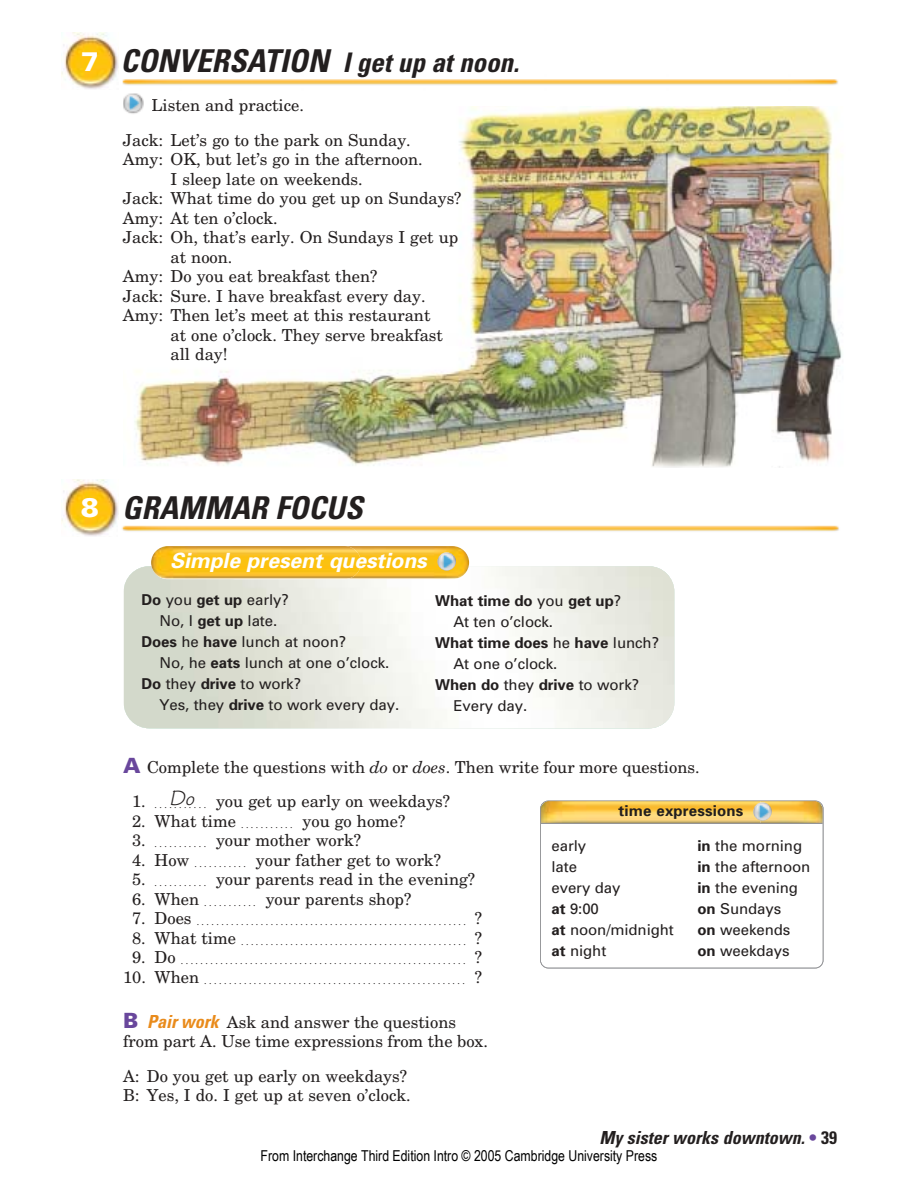
<style>
.page{position:relative;width:918px;height:1188px;background:#fff}
.page>*{position:absolute;margin:0;border:0;box-sizing:border-box;transform-origin:0 0}
.t1{font:italic 700 condensed 31.5px "Univers";color:#231f1f}
.t2{font:italic 700 condensed 27px "Univers";color:#231f1f}
.t3{font:italic 700 21px "Univers";color:#fff}
.t4{font:italic 21px "Blueprint";color:#231f1f}
.t5{font:italic 700 condensed 18px "Univers";color:#231f1f}
.t6{font:16.5px/34.5px "New Century Schlbk";color:#231f1f}
.t7{font:15px "Univers";letter-spacing:-.005em;color:#231f1f}
.t8{font:700 15px "Univers";letter-spacing:-.005em;color:#231f1f}
.t9{font:15px "Arial Narrow";color:#000}
.t10{font:9px "New Century Schlbk";color:#231f1f}
.s1{font-weight:900;font-style:normal;font-stretch:normal;color:#fff}
.s2{font-size:31.5px}
.s3{font-weight:900;font-style:normal;font-stretch:normal;font-size:27px;color:#fff}
.s4{font-weight:700}
.s5{font-weight:400}
.s6{font-family:"Univers";font-weight:900;font-size:21px;color:#69479c}
.s7{font-style:italic}
.s8{font-family:"Univers";font-weight:700;font-style:italic;font-stretch:condensed;font-size:18px;color:#e98b1b}
.s9{font-style:normal;color:#69479c}
.s10{font-style:normal}
</style>
<div class="page">
<img style="left:134px;top:107px;width:708px;height:360px">
<img style="left:62px;top:480px;width:56px;height:56px">
<img style="left:121px;top:525px;width:718px;height:6px">
<img style="left:62px;top:33px;width:56px;height:56px">
<img style="left:122px;top:79px;width:717px;height:6px">
<img style="left:123px;top:94px;width:29px;height:20px">
<img style="left:219px;top:546px;width:250px;height:33px;border-radius:16px">
<img style="left:151px;top:546px;width:210px;height:33px;border-radius:16px">
<img style="left:437px;top:552px;width:19px;height:19px;border-radius:50%">
<svg style="left:760px;top:803px;width:61px;height:20px"></svg>
<img style="left:541px;top:803px;width:219px;height:20px">
<div style="left:540px;top:800px;width:284px;height:169px;border:2px solid #939497;border-radius:8px"></div>
<hr style="left:541px;top:823px;width:282px;height:1px;background:#939497">
<img style="left:753px;top:802px;width:19px;height:19px;border-radius:50%">
<h2 class="t2" style="left:81px;top:53px;width:440px"><span class="s1">7</span> <span class="s2">CONVERSATION</span> I get up at noon.</h2>
<p class="t6" style="left:123px;top:90px;width:289px;text-indent:29px">Listen and practice.<br>Jack: Let’s go to the park on Sunday.</p>
<p class="t6" style="left:123px;top:144px;width:301px">Amy: OK, but let’s go in the afternoon.</p>
<p class="t6" style="left:171px;top:163px;width:194px">I sleep late on weekends.</p>
<p class="t6" style="left:123px;top:183px;width:340px">Jack: What time do you get up on Sundays?</p>
<p class="t6" style="left:123px;top:202px;width:156px">Amy: At ten o’clock.</p>
<p class="t6" style="left:123px;top:222px;width:337px">Jack: Oh, that’s early. On Sundays I get up</p>
<p class="t6" style="left:171px;top:241px;width:63px">at noon.</p>
<p class="t6" style="left:123px;top:261px;width:256px">Amy: Do you eat breakfast then?</p>
<p class="t6" style="left:123px;top:280px;width:304px">Jack: Sure. I have breakfast every day.</p>
<p class="t6" style="left:123px;top:300px;width:309px">Amy: Then let’s meet at this restaurant</p>
<p class="t6" style="left:171px;top:319px;width:274px">at one o’clock. They serve breakfast</p>
<p class="t6" style="left:171px;top:339px;width:58px">all day!</p>
<h1 class="t1" style="left:81px;top:496px;width:283px"><span class="s3">8</span> GRAMMAR FOCUS</h1>
<p class="t3" style="left:170px;top:553px;width:258px">Simple present questions</p>
<p class="t7" style="left:141px;top:594px;width:149px"><span class="s4">Do</span> you <span class="s4">get up</span> early?</p>
<p class="t7" style="left:160px;top:615px;width:119px">No, I <span class="s4">get up</span> late.</p>
<p class="t7" style="left:141px;top:636px;width:206px"><span class="s4">Does</span> he <span class="s4">have</span> lunch at noon?</p>
<p class="t7" style="left:160px;top:657px;width:231px">No, he <span class="s4">eats</span> lunch at one o’clock.</p>
<p class="t7" style="left:141px;top:678px;width:161px"><span class="s4">Do</span> they <span class="s4">drive</span> to work?</p>
<p class="t7" style="left:160px;top:699px;width:241px">Yes, they <span class="s4">drive</span> to work every day.</p>
<p class="t8" style="left:435px;top:595px;width:187px">What time do <span class="s5">you</span> get up<span class="s5">?</span></p>
<p class="t7" style="left:453px;top:616px;width:101px">At ten o’clock.</p>
<p class="t8" style="left:435px;top:637px;width:225px">What time does <span class="s5">he</span> have <span class="s5">lunch?</span></p>
<p class="t7" style="left:453px;top:658px;width:105px">At one o’clock.</p>
<p class="t8" style="left:435px;top:679px;width:206px">When do <span class="s5">they</span> drive <span class="s5">to work?</span></p>
<p class="t7" style="left:453px;top:700px;width:75px">Every day.</p>
<p class="t6" style="left:132px;top:751px;width:569px;text-indent:-9px"><span class="s6">A</span> Complete the questions with <span class="s7">do</span> or <span class="s7">does</span>. Then write four more questions.<br>1.</p>
<p class="t4" style="left:169px;top:790px;width:27px">Do</p>
<p class="t6" style="left:216px;top:786px;width:236px">you get up early on weekdays?</p>
<p class="t6" style="left:132px;top:805px;width:105px">2. What time</p>
<p class="t6" style="left:303px;top:805px;width:104px">you go home?</p>
<p class="t6" style="left:132px;top:825px;width:15px">3.</p>
<p class="t6" style="left:216px;top:825px;width:147px">your mother work?</p>
<p class="t6" style="left:132px;top:844px;width:59px">4. How</p>
<p class="t6" style="left:256px;top:844px;width:187px">your father get to work?</p>
<p class="t6" style="left:132px;top:864px;width:15px">5.</p>
<p class="t6" style="left:216px;top:864px;width:261px">your parents read in the evening?</p>
<p class="t6" style="left:132px;top:883px;width:69px">6. When</p>
<p class="t6" style="left:266px;top:883px;width:147px">your parents shop?</p>
<p class="t6" style="left:132px;top:903px;width:61px">7. Does</p>
<p class="t6" style="left:475px;top:903px;width:9px">?</p>
<p class="t6" style="left:132px;top:922px;width:105px">8. What time</p>
<p class="t6" style="left:475px;top:922px;width:9px">?</p>
<p class="t6" style="left:132px;top:942px;width:45px">9. Do</p>
<p class="t6" style="left:475px;top:942px;width:9px">?</p>
<p class="t6" style="left:123px;top:961px;width:78px">10. When</p>
<p class="t6" style="left:475px;top:961px;width:9px">?</p>
<p class="t6" style="left:123px;top:1014px;width:367px;line-height:19.5px"><span class="s6">B</span> <span class="s8">Pair work</span> Ask and answer the questions from part A. Use time expressions from the box.</p>
<p class="t6" style="left:123px;top:1068px;width:289px;line-height:19.5px">A: Do you get up early on weekdays?<br>B: Yes, I do. I get up at seven o’clock.</p>
<p class="t8" style="left:619px;top:805px;width:126px">time expressions</p>
<p class="t10" style="left:155px;top:801px;width:53px">...........</p>
<p class="t10" style="left:241px;top:821px;width:53px">...........</p>
<p class="t7" style="left:552px;top:840px;width:36px">early</p>
<p class="t7" style="left:698px;top:840px;width:106px"><span class="s4">in</span> the morning</p>
<p class="t7" style="left:552px;top:861px;width:27px">late</p>
<p class="t7" style="left:698px;top:861px;width:114px"><span class="s4">in</span> the afternoon</p>
<p class="t7" style="left:552px;top:882px;width:70px">every day</p>
<p class="t7" style="left:698px;top:882px;width:102px"><span class="s4">in</span> the evening</p>
<p class="t7" style="left:552px;top:903px;width:49px"><span class="s4">at</span> 9:00</p>
<p class="t7" style="left:698px;top:903px;width:85px"><span class="s4">on</span> Sundays</p>
<p class="t7" style="left:552px;top:924px;width:124px"><span class="s4">at</span> noon/midnight</p>
<p class="t7" style="left:698px;top:924px;width:94px"><span class="s4">on</span> weekends</p>
<p class="t7" style="left:552px;top:945px;width:56px"><span class="s4">at</span> night</p>
<p class="t7" style="left:698px;top:945px;width:94px"><span class="s4">on</span> weekdays</p>
<p class="t10" style="left:155px;top:840px;width:53px">...........</p>
<p class="t10" style="left:195px;top:860px;width:53px">...........</p>
<p class="t10" style="left:155px;top:879px;width:53px">...........</p>
<p class="t10" style="left:204px;top:899px;width:53px">...........</p>
<p class="t10" style="left:197px;top:918px;width:271px">.......................................................</p>
<p class="t10" style="left:241px;top:938px;width:226px">..............................................</p>
<p class="t10" style="left:181px;top:957px;width:286px">..........................................................</p>
<p class="t10" style="left:204px;top:977px;width:262px">.....................................................</p>
<p class="t5" style="left:600px;top:1131px;width:239px">My sister works downtown. <span class="s9">•</span> <span class="s10">39</span></p>
<p class="t9" style="left:261px;top:1147px;width:398px">From Interchange Third Edition Intro © 2005 Cambridge University Press</p>
</div>
